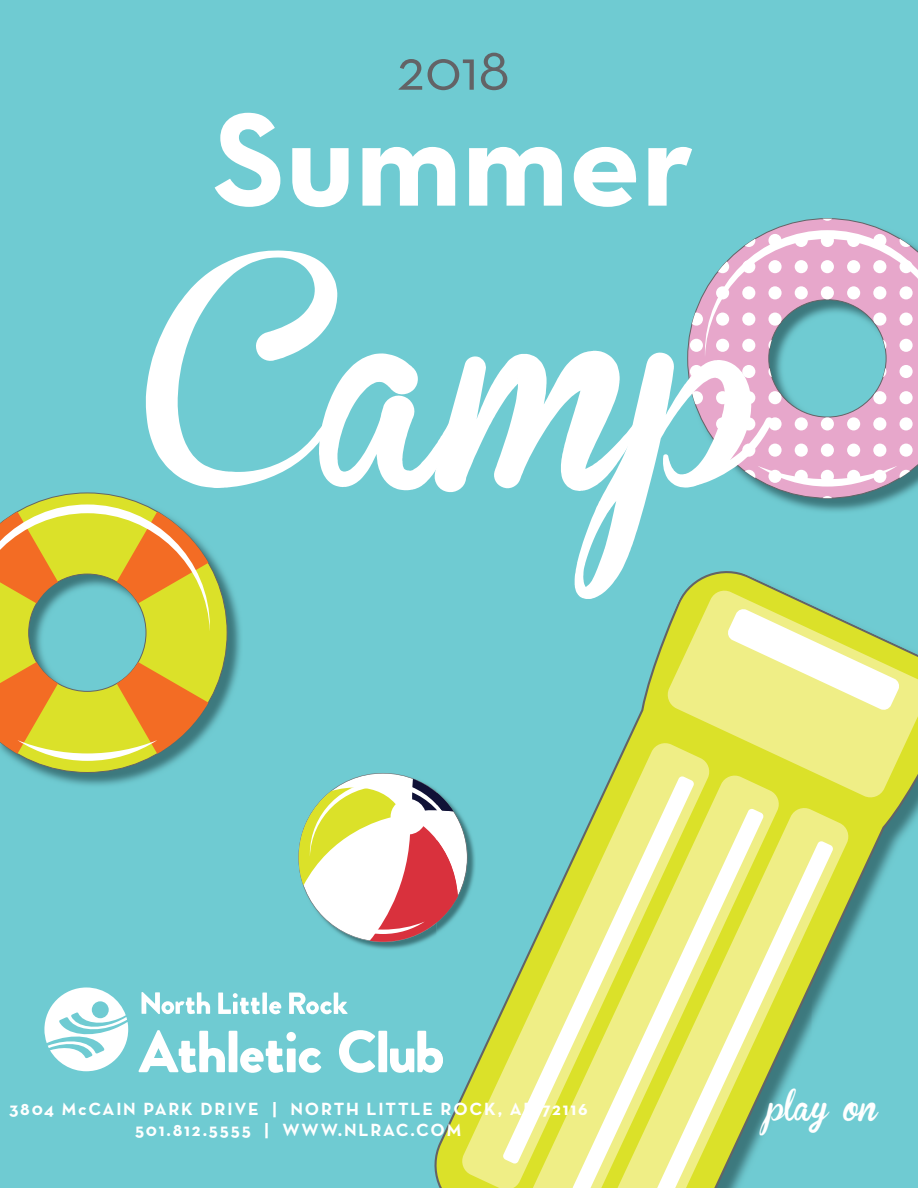
<style>
.page{position:relative;width:918px;height:1188px;background:#6fcbd2}
.page>*{position:absolute;margin:0;border:0;box-sizing:border-box;transform-origin:0 0}
.t1{font:225px "Brannboll Fet";color:#fff}
.t2{font:135px "Neutra Text Exp Bold Alt";color:#fff}
.t3{font:60px "Neutra Text Exp Book Alt";color:#636366}
.t4{font:30px "Brannboll Fet";color:#fff}
.t5{font:18px/21.6px "Neutraface Text Bold Alt";letter-spacing:.1em;color:#fff;text-align:center}
</style>
<div class="page">
<svg style="left:44px;top:987px;width:84px;height:84px"></svg>
<svg style="left:141px;top:992px;width:69px;height:22px"></svg>
<svg style="left:138px;top:1030px;width:87px;height:43px"></svg>
<div style="left:229px;top:1031px;width:8px;height:41px;background:#fff"></div>
<svg style="left:240px;top:1032px;width:81px;height:41px"></svg>
<svg style="left:339px;top:1030px;width:36px;height:43px"></svg>
<div style="left:378px;top:1031px;width:9px;height:41px;background:#fff"></div>
<svg style="left:390px;top:1031px;width:35px;height:42px"></svg>
<svg style="left:218px;top:993px;width:42px;height:21px"></svg>
<div style="left:262px;top:993px;width:5px;height:21px;background:#fff"></div>
<svg style="left:269px;top:1001px;width:12px;height:13px"></svg>
<svg style="left:289px;top:993px;width:59px;height:21px"></svg>
<img style="left:37px;top:583px;width:204px;height:203px">
<svg style="left:0;top:492px;width:228px;height:281px"></svg>
<svg style="left:0;top:504px;width:210px;height:127px"></svg>
<svg style="left:0;top:662px;width:208px;height:99px;background:#cdaf49"></svg>
<svg style="left:687px;top:218px;width:231px;height:281px"></svg>
<svg style="left:823px;top:496px;width:9px;height:2px"></svg>
<div style="left:900px;top:444px;width:13px;height:13px;background:#fff;border-radius:50%"></div>
<div style="left:873px;top:444px;width:13px;height:13px;background:#fff;border-radius:50%"></div>
<div style="left:847px;top:444px;width:13px;height:13px;background:#fff;border-radius:50%"></div>
<div style="left:821px;top:444px;width:13px;height:13px;background:#fff;border-radius:50%"></div>
<div style="left:795px;top:444px;width:13px;height:13px;background:#fff;border-radius:50%"></div>
<div style="left:768px;top:444px;width:14px;height:13px;background:#fff;border-radius:50%"></div>
<div style="left:742px;top:444px;width:13px;height:13px;background:#fff;border-radius:50%"></div>
<svg style="left:718px;top:444px;width:11px;height:11px"></svg>
<div style="left:900px;top:417px;width:13px;height:13px;background:#fff;border-radius:50%"></div>
<div style="left:873px;top:417px;width:13px;height:13px;background:#fff;border-radius:50%"></div>
<div style="left:847px;top:417px;width:13px;height:13px;background:#fff;border-radius:50%"></div>
<div style="left:821px;top:417px;width:13px;height:13px;background:#fff;border-radius:50%"></div>
<div style="left:795px;top:417px;width:13px;height:13px;background:#fff;border-radius:50%"></div>
<div style="left:768px;top:417px;width:14px;height:13px;background:#fff;border-radius:50%"></div>
<div style="left:742px;top:417px;width:13px;height:13px;background:#fff;border-radius:50%"></div>
<div style="left:716px;top:417px;width:13px;height:13px;background:#fff;border-radius:50%"></div>
<div style="left:900px;top:391px;width:13px;height:13px;background:#fff;border-radius:50%"></div>
<div style="left:873px;top:391px;width:13px;height:13px;background:#fff;border-radius:50%"></div>
<div style="left:768px;top:391px;width:14px;height:13px;background:#fff;border-radius:50%"></div>
<div style="left:742px;top:391px;width:13px;height:13px;background:#fff;border-radius:50%"></div>
<div style="left:716px;top:391px;width:13px;height:13px;background:#fff;border-radius:50%"></div>
<svg style="left:692px;top:391px;width:11px;height:13px"></svg>
<div style="left:900px;top:365px;width:13px;height:13px;background:#fff;border-radius:50%"></div>
<svg style="left:883px;top:368px;width:3px;height:9px"></svg>
<svg style="left:768px;top:368px;width:4px;height:9px"></svg>
<div style="left:742px;top:365px;width:13px;height:13px;background:#fff;border-radius:50%"></div>
<div style="left:716px;top:365px;width:13px;height:13px;background:#fff;border-radius:50%"></div>
<div style="left:690px;top:365px;width:13px;height:13px;background:#fff;border-radius:50%"></div>
<svg style="left:690px;top:339px;width:13px;height:13px"></svg>
<svg style="left:823px;top:219px;width:9px;height:2px"></svg>
<svg style="left:692px;top:230px;width:226px;height:127px"></svg>
<svg style="left:745px;top:466px;width:165px;height:21px;background:#ddc3d6"></svg>
<svg style="left:298px;top:773px;width:127px;height:169px;background:#d8d1b2"></svg>
<svg style="left:425px;top:571px;width:493px;height:617px"></svg>
<svg style="left:666px;top:589px;width:252px;height:210px;background:#d7e36e"></svg>
<svg style="left:460px;top:741px;width:251px;height:447px"></svg>
<svg style="left:503px;top:776px;width:27px;height:388px"></svg>
<svg style="left:781px;top:806px;width:69px;height:382px"></svg>
<svg style="left:781px;top:841px;width:52px;height:347px"></svg>
<svg style="left:530px;top:774px;width:251px;height:414px"></svg>
<svg style="left:572px;top:808px;width:192px;height:380px;background:#e7ea8a"></svg>
<svg style="left:727px;top:608px;width:173px;height:103px;background:#e4eda7"></svg>
<h3 class="t3" style="left:397px;top:32px;width:114px">2018</h3>
<h2 class="t2" style="left:213px;top:73px;width:483px">Summer</h2>
<h1 class="t1" style="left:144px;top:266px;width:622px">Camp</h1>
<p class="t5" style="left:9px;top:1098px;width:580px">3804 McCAIN PARK DRIVE | NORTH LITTLE ROCK, AR 72116<br>501.812.5555 | WWW.NLRAC.COM</p>
<h3 class="t4" style="left:767px;top:1091px;width:112px">play on</h3>
</div>
